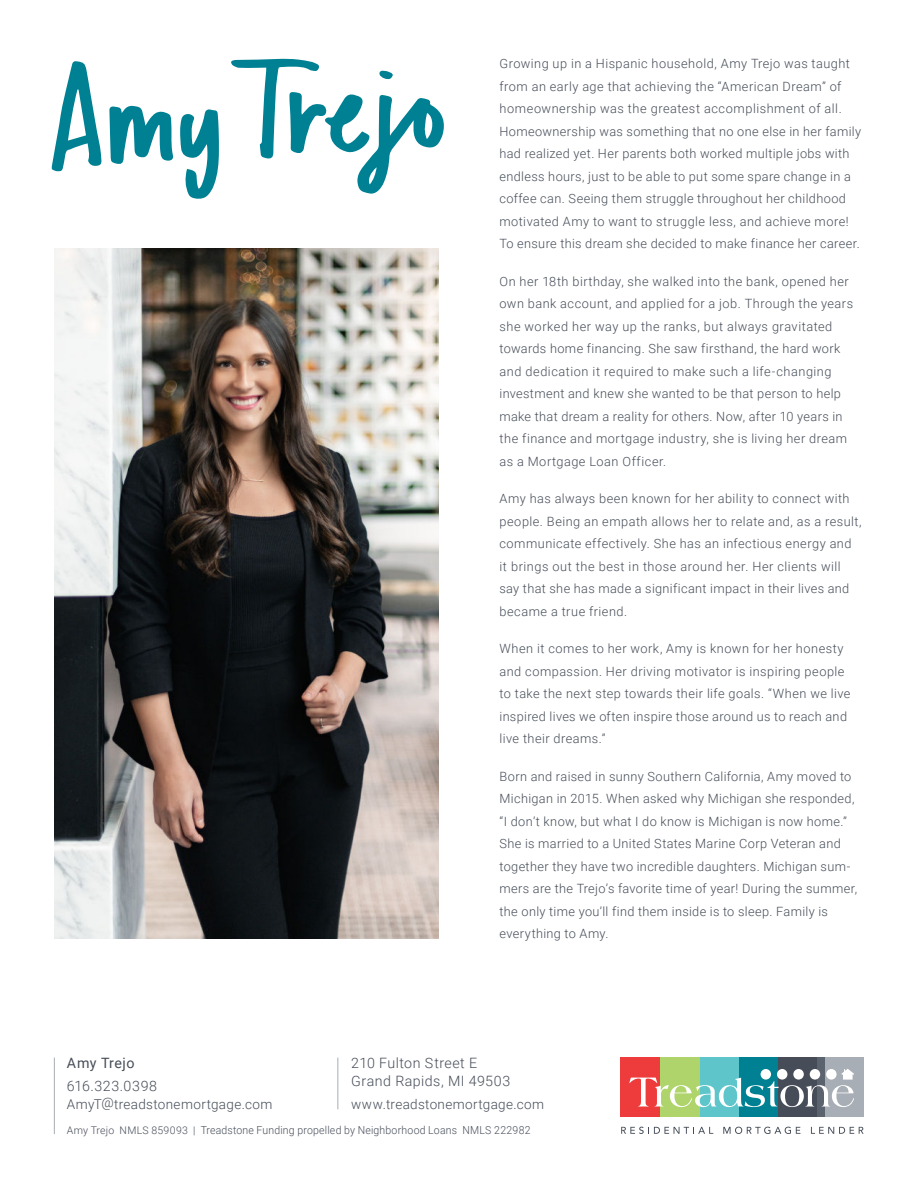
<style>
.page{position:relative;width:918px;height:1188px;background:#fff}
.page>*{position:absolute;margin:0;border:0;box-sizing:border-box;transform-origin:0 0}
.t1{font:300 14.25px/17.7px "Roboto";letter-spacing:.03em;color:#464d58}
.t2{font:14.25px "Roboto";letter-spacing:.035em;color:#464d58}
.t3{font:300 13.5px "Roboto";letter-spacing:.03em;color:#464d58}
.t4{font:300 12.75px/22.5px "Roboto";letter-spacing:.03em;color:#464d58}
.t5{font:300 10.95px "Roboto";letter-spacing:.02em;color:#464d58;scale:.95 1}
.s1{font-size:10.5px}
</style>
<div class="page">
<div style="left:739px;top:1058px;width:39px;height:59px;background:#008193"></div>
<div style="left:621px;top:1058px;width:39px;height:59px;background:#ee3b3b"></div>
<div style="left:778px;top:1058px;width:39px;height:59px;background:#464d58"></div>
<div style="left:825px;top:1058px;width:39px;height:59px;background:#a8aeb5"></div>
<div style="left:699px;top:1058px;width:40px;height:59px;background:#5ec6ca"></div>
<div style="left:660px;top:1058px;width:39px;height:59px;background:#afd46b"></div>
<div style="left:817px;top:1058px;width:8px;height:59px;background:#5b636f"></div>
<svg style="left:629px;top:1069px;width:225px;height:38px"></svg>
<svg style="left:621px;top:1127px;width:92px;height:7px"></svg>
<svg style="left:723px;top:1127px;width:77px;height:7px"></svg>
<svg style="left:811px;top:1127px;width:53px;height:7px"></svg>
<hr style="left:54px;top:1058px;width:1px;height:76px;background:#a8aeb5">
<hr style="left:337px;top:1058px;width:1px;height:51px;background:#a8aeb5">
<img style="left:55px;top:249px;width:384px;height:689px">
<svg style="left:51px;top:61px;width:51px;height:110px"></svg>
<svg style="left:109px;top:106px;width:65px;height:58px"></svg>
<svg style="left:180px;top:109px;width:39px;height:90px"></svg>
<svg style="left:231px;top:58px;width:213px;height:136px"></svg>
<p class="t4" style="left:499px;top:54px;width:363px">Growing up in a Hispanic household, Amy Trejo was taught from an early age that achieving the “American Dream” of homeownership was the greatest accomplishment of all.<br>Homeownership was something that no one else in her family had realized yet. Her parents both worked multiple jobs with endless hours, just to be able to put some spare change in a coffee can. Seeing them struggle throughout her childhood motivated Amy to want to struggle less, and achieve more!<br>To ensure this dream she decided to make finance her career.</p>
<p class="t4" style="left:499px;top:271px;width:355px">On her 18th birthday, she walked into the bank, opened her own bank account, and applied for a job. Through the years she worked her way up the ranks, but always gravitated towards home financing. She saw firsthand, the hard work and dedication it required to make such a life-changing investment and knew she wanted to be that person to help make that dream a reality for others. Now, after 10 years in the finance and mortgage industry, she is living her dream as a Mortgage Loan Officer.</p>
<p class="t4" style="left:499px;top:489px;width:364px">Amy has always been known for her ability to connect with people. Being an empath allows her to relate and, as a result, communicate effectively. She has an infectious energy and it brings out the best in those around her. Her clients will say that she has made a significant impact in their lives and became a true friend.</p>
<p class="t4" style="left:499px;top:639px;width:353px">When it comes to her work, Amy is known for her honesty and compassion. Her driving motivator is inspiring people to take the next step towards their life goals. “When we live inspired lives we often inspire those around us to reach and live their dreams.”</p>
<p class="t4" style="left:499px;top:766px;width:359px">Born and raised in sunny Southern California, Amy moved to Michigan in 2015. When asked why Michigan she responded, “I don’t know, but what I do know is Michigan is now home.” She is married to a United States Marine Corp Veteran and together they have two incredible daughters. Michigan sum&shy;mers are the Trejo’s favorite time of year! During the summer, the only time you’ll find them inside is to sleep. Family is everything to Amy.</p>
<p class="t1" style="left:351px;top:1056px;width:161px">210 Fulton Street E<br>Grand Rapids, MI 49503</p>
<p class="t3" style="left:351px;top:1099px;width:195px">www.treadstonemortgage.com</p>
<p class="t5" style="left:67px;top:1126px;width:490px"><span class="s1">Amy Trejo NMLS 859093 |</span> Treadstone Funding propelled by Neighborhood Loans NMLS 222982</p>
<p class="t2" style="left:67px;top:1058px;width:69px">Amy Trejo</p>
<p class="t1" style="left:67px;top:1079px;width:92px">616.323.0398</p>
<p class="t3" style="left:67px;top:1099px;width:207px">AmyT@treadstonemortgage.com</p>
</div>
